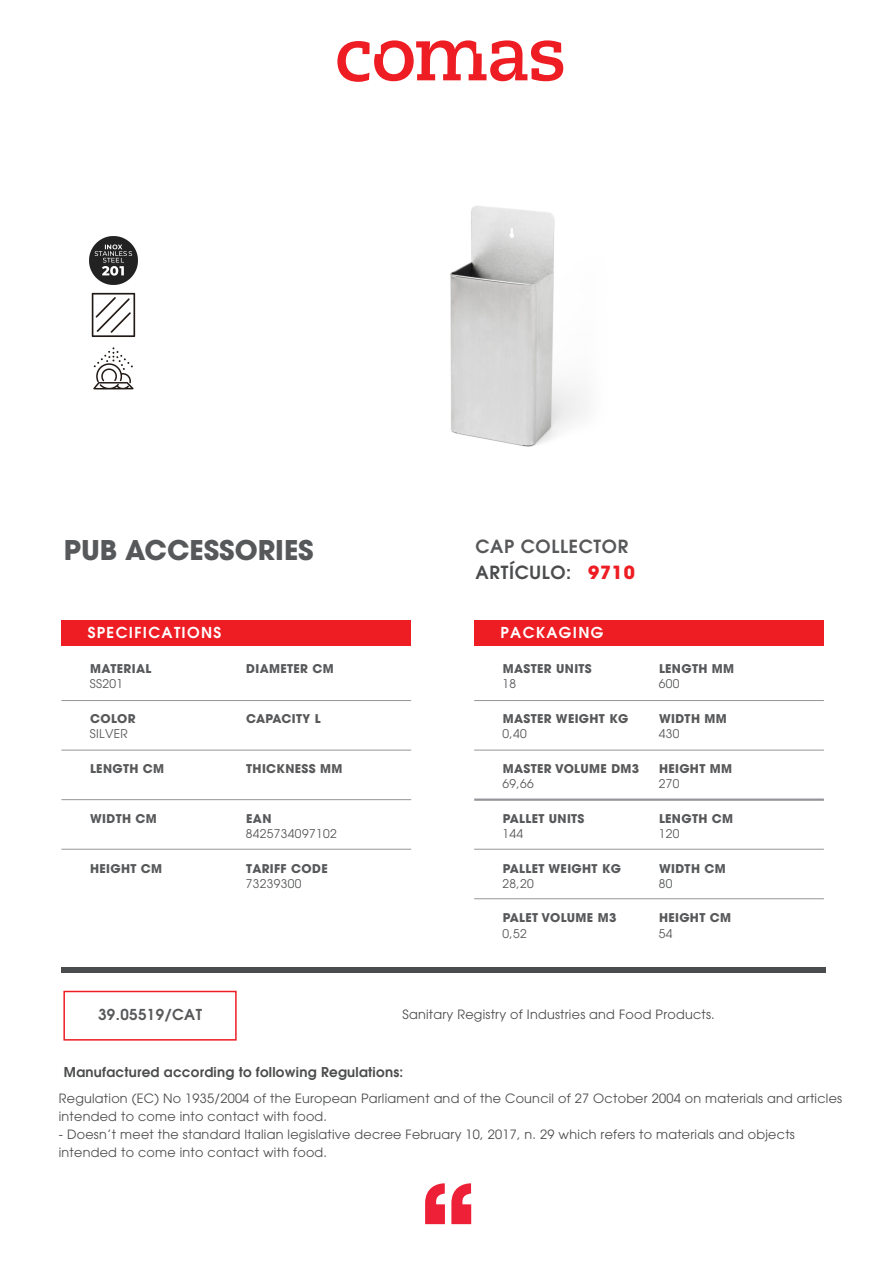
<style>
.page{position:relative;width:893px;height:1263px;background:#fff}
.page>*{position:absolute;margin:0;border:0;box-sizing:border-box;transform-origin:0 0}
.t1{font:700 27px "Avant Garde";color:#57585a}
.t2{font:600 18px/25.7px "Avant Garde";letter-spacing:.04em;color:#57585a}
.t3{font:600 15px "Avant Garde";letter-spacing:.09em;color:#fff}
.t4{font:600 15px "Avant Garde";letter-spacing:.03em;color:#57585a}
.t5{font:600 13.5px "Avant Garde";letter-spacing:.02em;color:#4b4c4d}
.t6{font:12.75px/18px "Avant Garde";letter-spacing:.02em;color:#4b4c4d}
.t7{font:700 12px "Avant Garde";letter-spacing:.03em;color:#57585a}
.t8{font:12px "Avant Garde";letter-spacing:.03em;color:#57585a}
.s1{color:#4b4c4d}
.s2{font-weight:700;color:#ee1d23}
</style>
<div class="page">
<svg style="left:425px;top:1183px;width:20px;height:41px"></svg>
<svg style="left:451px;top:1183px;width:20px;height:41px"></svg>
<svg style="left:337px;top:40px;width:226px;height:42px"></svg>
<div style="left:61px;top:620px;width:350px;height:25px;background:#ee1d23"></div>
<div style="left:61px;top:967px;width:765px;height:6px;background:#4b4c4d"></div>
<hr style="left:61px;top:700px;width:350px;height:1px;background:#939598">
<hr style="left:61px;top:750px;width:350px;height:1px;background:#939598">
<hr style="left:61px;top:799px;width:350px;height:1px;background:#939598">
<hr style="left:61px;top:849px;width:350px;height:1px;background:#939598">
<div style="left:474px;top:620px;width:350px;height:25px;background:#ee1d23"></div>
<hr style="left:474px;top:700px;width:350px;height:1px;background:#939598">
<hr style="left:474px;top:750px;width:350px;height:1px;background:#939598">
<hr style="left:474px;top:798px;width:350px;height:3px;background:#939598">
<hr style="left:474px;top:849px;width:350px;height:1px;background:#939598">
<hr style="left:474px;top:898px;width:350px;height:1px;background:#939598">
<div style="left:63px;top:991px;width:174px;height:49px;border:2px solid #ee1d23"></div>
<img style="left:89px;top:236px;width:49px;height:154px">
<img style="left:450px;top:205px;width:137px;height:242px">
<h1 class="t1" style="left:64px;top:532px;width:251px">PUB ACCESSORIES</h1>
<h2 class="t2" style="left:475px;top:533px;width:161px">CAP COLLECTOR<br><span class="s1">ARTÍCULO:</span> <span class="s2">9710</span></h2>
<p class="t3" style="left:88px;top:623px;width:135px">SPECIFICATIONS</p>
<p class="t7" style="left:90px;top:661px;width:63px">MATERIAL</p>
<p class="t7" style="left:246px;top:661px;width:89px">DIAMETER CM</p>
<p class="t3" style="left:500px;top:623px;width:104px">PACKAGING</p>
<p class="t7" style="left:503px;top:661px;width:91px">MASTER UNITS</p>
<p class="t7" style="left:659px;top:661px;width:77px">LENGTH MM</p>
<p class="t8" style="left:90px;top:677px;width:35px">SS201</p>
<p class="t8" style="left:502px;top:677px;width:15px">18</p>
<p class="t8" style="left:659px;top:677px;width:22px">600</p>
<p class="t7" style="left:90px;top:711px;width:47px">COLOR</p>
<p class="t7" style="left:246px;top:711px;width:76px">CAPACITY L</p>
<p class="t7" style="left:503px;top:711px;width:127px">MASTER WEIGHT KG</p>
<p class="t7" style="left:659px;top:711px;width:69px">WIDTH MM</p>
<p class="t8" style="left:90px;top:727px;width:40px">SILVER</p>
<p class="t8" style="left:502px;top:727px;width:26px">0,40</p>
<p class="t8" style="left:659px;top:727px;width:22px">430</p>
<p class="t7" style="left:90px;top:761px;width:76px">LENGTH CM</p>
<p class="t7" style="left:246px;top:761px;width:98px">THICKNESS MM</p>
<p class="t7" style="left:503px;top:761px;width:138px">MASTER VOLUME DM3</p>
<p class="t7" style="left:659px;top:761px;width:75px">HEIGHT MM</p>
<p class="t8" style="left:502px;top:777px;width:33px">69,66</p>
<p class="t8" style="left:659px;top:777px;width:22px">270</p>
<p class="t7" style="left:90px;top:810px;width:68px">WIDTH CM</p>
<p class="t7" style="left:246px;top:810px;width:27px">EAN</p>
<p class="t7" style="left:503px;top:810px;width:83px">PALLET UNITS</p>
<p class="t7" style="left:659px;top:810px;width:76px">LENGTH CM</p>
<p class="t8" style="left:246px;top:826px;width:92px">8425734097102</p>
<p class="t8" style="left:502px;top:826px;width:22px">144</p>
<p class="t8" style="left:659px;top:826px;width:22px">120</p>
<p class="t7" style="left:90px;top:860px;width:74px">HEIGHT CM</p>
<p class="t7" style="left:246px;top:860px;width:83px">TARIFF CODE</p>
<p class="t7" style="left:503px;top:860px;width:120px">PALLET WEIGHT KG</p>
<p class="t7" style="left:659px;top:860px;width:68px">WIDTH CM</p>
<p class="t8" style="left:246px;top:876px;width:57px">73239300</p>
<p class="t8" style="left:502px;top:876px;width:33px">28,20</p>
<p class="t8" style="left:502px;top:926px;width:26px">0,52</p>
<p class="t7" style="left:503px;top:910px;width:115px">PALET VOLUME M3</p>
<p class="t8" style="left:659px;top:876px;width:15px">80</p>
<p class="t7" style="left:659px;top:910px;width:74px">HEIGHT CM</p>
<p class="t8" style="left:659px;top:926px;width:15px">54</p>
<p class="t4" style="left:98px;top:1005px;width:105px">39.05519/CAT</p>
<p class="t6" style="left:402px;top:1006px;width:314px">Sanitary Registry of Industries and Food Products.</p>
<p class="t5" style="left:64px;top:1063px;width:341px">Manufactured according to following Regulations:</p>
<p class="t6" style="left:59px;top:1090px;width:785px">Regulation (EC) No 1935/2004 of the European Parliament and of the Council of 27 October 2004 on materials and articles intended to come into contact with food.</p>
<p class="t6" style="left:59px;top:1126px;width:737px">- Doesn’t meet the standard Italian legislative decree February 10, 2017, n. 29 which refers to materials and objects intended to come into contact with food.</p>
</div>
